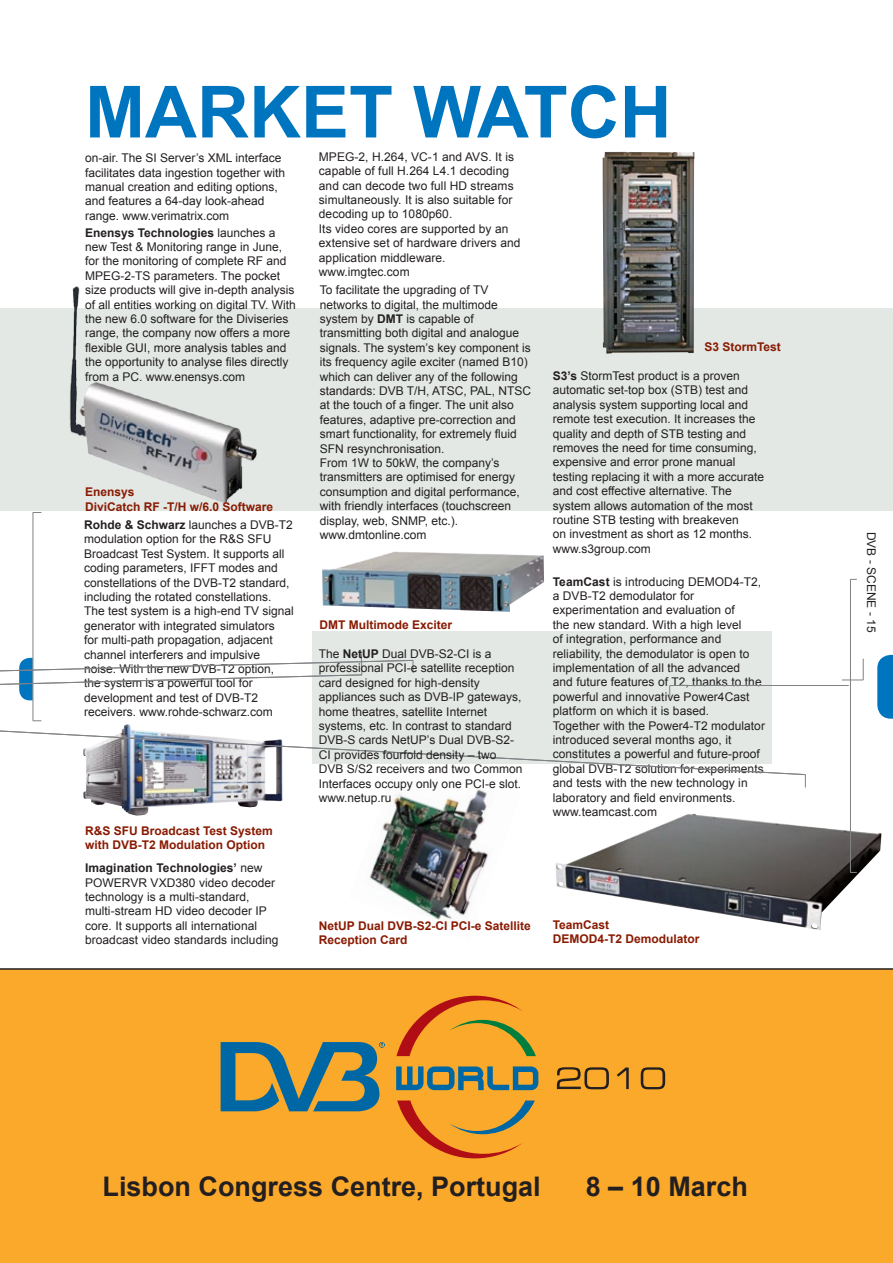
<style>
.page{position:relative;width:893px;height:1263px;background:#fff}
.page>*{position:absolute;margin:0;border:0;box-sizing:border-box;transform-origin:0 0}
.t1{font:700 72px "Arial";color:#0075bf}
.t2{font:700 27px "Arial";color:#231f20}
.t3{font:12px/14.4px "Arial";color:#231f20}
.t4{font:700 12px/14.4px "Arial";color:#891a02}
.s1{font-weight:700}
</style>
<div class="page">
<div style="left:312px;top:631px;width:459px;height:133px;background:#e3e8e5"></div>
<div style="left:0;top:308px;width:893px;height:202px;background:#e3e8e5"></div>
<div style="left:19px;top:658px;width:26px;height:42px;background:#0075bf;border-radius:11px"></div>
<div style="left:33px;top:657px;width:14px;height:44px;background:#fff"></div>
<svg style="left:877px;top:655px;width:16px;height:64px"></svg>
<img style="left:370px;top:789px;width:119px;height:131px">
<img style="left:83px;top:775px;width:199px;height:40px">
<img style="left:603px;top:152px;width:91px;height:202px">
<img style="left:555px;top:813px;width:327px;height:117px">
<div style="left:0;top:969px;width:893px;height:294px;background:#faa92a"></div>
<svg style="left:557px;top:1067px;width:52px;height:22px"></svg>
<svg style="left:617px;top:1067px;width:12px;height:22px"></svg>
<svg style="left:641px;top:1067px;width:24px;height:22px"></svg>
<svg style="left:396px;top:996px;width:142px;height:162px"></svg>
<svg style="left:221px;top:1042px;width:164px;height:69px"></svg>
<img style="left:322px;top:551px;width:222px;height:61px">
<img style="left:69px;top:286px;width:188px;height:217px">
<svg style="left:0;top:703px;width:806px;height:72px"></svg>
<hr style="left:33px;top:512px;width:1px;height:209px;background:#808285">
<svg style="left:805px;top:775px;width:1px;height:12px"></svg>
<svg style="left:0;top:653px;width:414px;height:40px"></svg>
<hr style="left:850px;top:579px;width:1px;height:294px;background:#808285">
<hr style="left:670px;top:685px;width:179px;height:1px;background:#808285">
<svg style="left:669px;top:685px;width:1px;height:13px"></svg>
<svg style="left:842px;top:659px;width:22px;height:22px"></svg>
<hr style="left:0;top:968px;width:893px;height:2px;background:#231f20">
<h1 class="t1" style="left:85px;top:65px;width:111px">Market</h1>
<h1 class="t1" style="left:413px;top:65px;width:113px">Watch</h1>
<p class="t3" style="left:85px;top:151px;width:202px">on-air. The SI Server’s XML interface facilitates data ingestion together with manual creation and editing options, and features a 64-day look-ahead range. www.verimatrix.com</p>
<p class="t3" style="left:319px;top:150px;width:203px">MPEG-2, H.264, VC-1 and AVS. It is capable of full H.264 L4.1 decoding and can decode two full HD streams simultaneously. It is also suitable for decoding up to 1080p60.<br>Its video cores are supported by an extensive set of hardware drivers and application middleware. www.imgtec.com</p>
<p class="t3" style="left:85px;top:225px;width:212px"><span class="s1">Enensys Technologies</span> launches a new Test &amp; Monitoring range in June, for the monitoring of complete RF and MPEG-2-TS parameters. The pocket size products will give in-depth analysis of all entities working on digital TV. With the new 6.0 software for the Diviseries range, the company now offers a more flexible GUI, more analysis tables and the opportunity to analyse files directly from a PC. www.enensys.com</p>
<p class="t3" style="left:320px;top:283px;width:213px">To facilitate the upgrading of TV networks to digital, the multimode system by <span class="s1">DMT</span> is capable of transmitting both digital and analogue signals. The system’s key component is its frequency agile exciter (named B10) which can deliver any of the following standards: DVB T/H, ATSC, PAL, NTSC at the touch of a finger. The unit also features, adaptive pre-correction and smart functionality, for extremely fluid SFN resynchronisation.<br>From 1W to 50kW, the company’s transmitters are optimised for energy consumption and digital performance, with friendly interfaces (touchscreen display, web, SNMP, etc.). www.dmtonline.com</p>
<p class="t4" style="left:85px;top:485px;width:190px">Enensys<br>DiviCatch RF -T/H w/6.0 Software</p>
<p class="t3" style="left:84px;top:518px;width:211px"><span class="s1">Rohde &amp; Schwarz</span> launches a DVB-T2 modulation option for the R&amp;S SFU Broadcast Test System. It supports all coding parameters, IFFT modes and constellations of the DVB-T2 standard, including the rotated constellations.<br>The test system is a high-end TV signal generator with integrated simulators<br>for multi-path propagation, adjacent channel interferers and impulsive noise. With the new DVB-T2 option,<br>the system is a powerful tool for development and test of DVB-T2 receivers. www.rohde-schwarz.com</p>
<p class="t4" style="left:320px;top:618px;width:134px">DMT Multimode Exciter</p>
<p class="t3" style="left:319px;top:647px;width:205px">The <span class="s1">NetUP</span> Dual DVB-S2-CI is a professional PCI-e satellite reception card designed for high-density appliances such as DVB-IP gateways, home theatres, satellite Internet systems, etc. In contrast to standard DVB-S cards NetUP’s Dual DVB-S2- CI provides fourfold density – two DVB S/S2 receivers and two Common Interfaces occupy only one PCI-e slot. www.netup.ru</p>
<p class="t4" style="left:85px;top:823px;width:189px">R&amp;S SFU Broadcast Test System with DVB-T2 Modulation Option</p>
<p class="t3" style="left:85px;top:861px;width:195px"><span class="s1">Imagination Technologies’</span> new POWERVR VXD380 video decoder technology is a multi-standard, multi-stream HD video decoder IP core. It supports all international broadcast video standards including</p>
<p class="t4" style="left:319px;top:919px;width:213px">NetUP Dual DVB-S2-CI PCI-e Satellite<br>Reception Card</p>
<p class="t4" style="left:704px;top:340px;width:78px">S3 StormTest</p>
<p class="t3" style="left:553px;top:369px;width:213px"><span class="s1">S3’s</span> StormTest product is a proven automatic set-top box (STB) test and analysis system supporting local and remote test execution. It increases the quality and depth of STB testing and removes the need for time consuming, expensive and error prone manual testing replacing it with a more accurate and cost effective alternative. The system allows automation of the most routine STB testing with breakeven<br>on investment as short as 12 months. www.s3group.com</p>
<p class="t3" style="left:553px;top:574px;width:214px"><span class="s1">TeamCast</span> is introducing DEMOD4-T2, a DVB-T2 demodulator for experimentation and evaluation of<br>the new standard. With a high level<br>of integration, performance and reliability, the demodulator is open to implementation of all the advanced<br>and future features of T2, thanks to the powerful and innovative Power4Cast platform on which it is based.<br>Together with the Power4-T2 modulator introduced several months ago, it constitutes a powerful and future-proof global DVB-T2 solution for experiments and tests with the new technology in laboratory and field environments. www.teamcast.com</p>
<p class="t4" style="left:553px;top:918px;width:148px">TeamCast<br>DEMOD4-T2 Demodulator</p>
<p class="t3" style="left:878px;top:531px;width:102px;rotate:90deg">DVB - SCENE - 15</p>
<h2 class="t2" style="left:103px;top:1169px;width:440px">Lisbon Congress Centre, Portugal</h2>
<h2 class="t2" style="left:586px;top:1169px;width:164px">8 – 10 March</h2>
</div>
